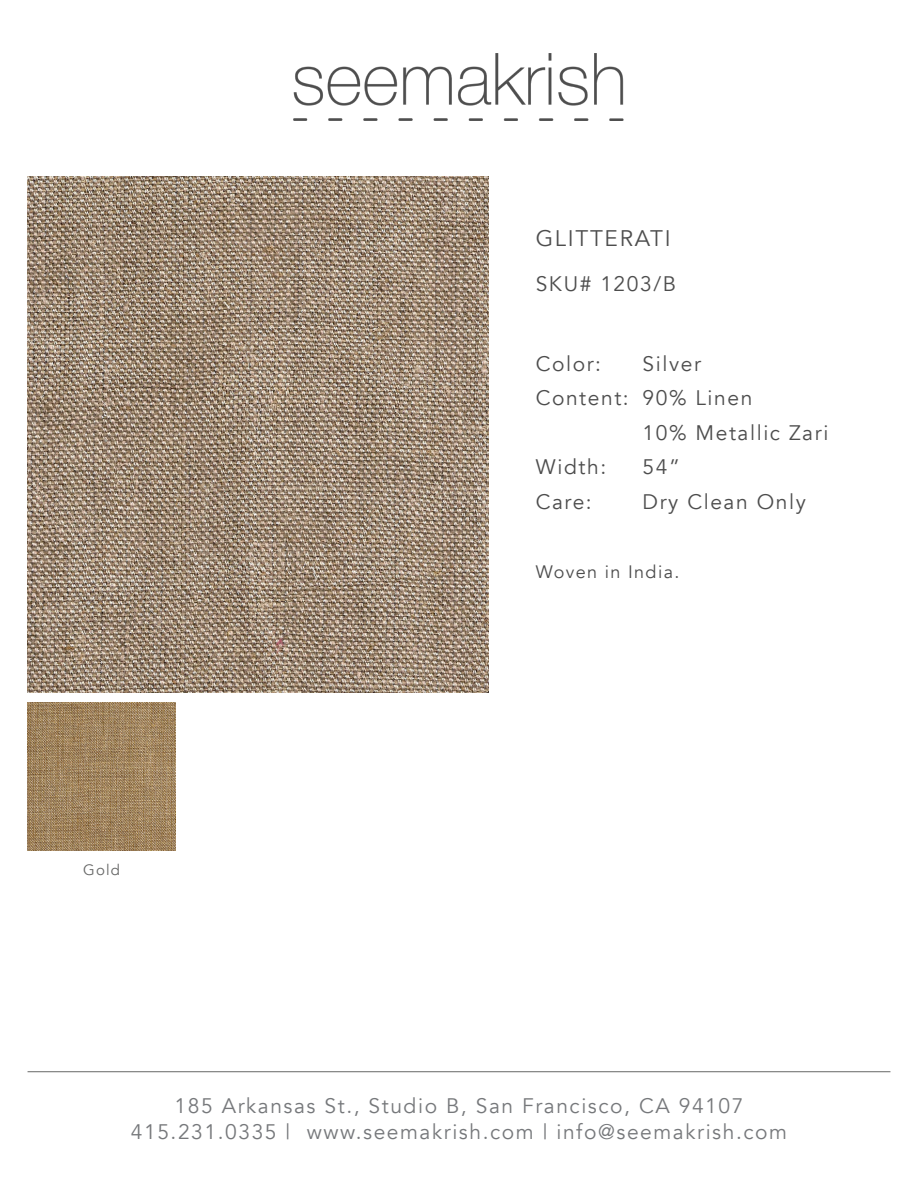
<style>
.page{position:relative;width:918px;height:1188px;background:#fff}
.page>*{position:absolute;margin:0;border:0;box-sizing:border-box;transform-origin:0 0}
.t1{font:22.5px "Avenir";letter-spacing:.075em;color:#4d4d4d}
.t2{font:21px "Avenir";letter-spacing:.075em;color:#76787b}
.t3{font:21px "Avenir";letter-spacing:.075em;color:#4d4d4d}
.t4{font:18px "Avenir";letter-spacing:.075em;color:#4d4d4d}
.t5{font:15px "Avenir";color:#666766}
</style>
<div class="page">
<img style="left:293px;top:54px;width:331px;height:67px">
<img style="left:28px;top:702px;width:148px;height:148px">
<img style="left:28px;top:177px;width:460px;height:515px">
<hr style="left:28px;top:1071px;width:862px;height:1px;background:#666766">
<p class="t1" style="left:536px;top:225px;width:137px">GLITTERATI</p>
<p class="t3" style="left:536px;top:271px;width:142px">SKU# 1203/B</p>
<p class="t3" style="left:536px;top:351px;width:67px">Color:</p>
<p class="t3" style="left:536px;top:386px;width:95px">Content:</p>
<p class="t3" style="left:536px;top:455px;width:72px">Width:</p>
<p class="t3" style="left:536px;top:489px;width:58px">Care:</p>
<p class="t3" style="left:643px;top:351px;width:60px">Silver</p>
<p class="t3" style="left:643px;top:386px;width:111px">90% Linen</p>
<p class="t3" style="left:643px;top:420px;width:187px">10% Metallic Zari</p>
<p class="t3" style="left:643px;top:455px;width:39px">54”</p>
<p class="t3" style="left:643px;top:489px;width:165px">Dry Clean Only</p>
<p class="t4" style="left:536px;top:561px;width:145px">Woven in India.</p>
<p class="t5" style="left:83px;top:861px;width:38px">Gold</p>
<p class="t2" style="left:175px;top:1094px;width:570px">185 Arkansas St., Studio B, San Francisco, CA 94107</p>
<p class="t2" style="left:131px;top:1119px;width:658px">415.231.0335 | www.seemakrish.com | info@seemakrish.com</p>
</div>
